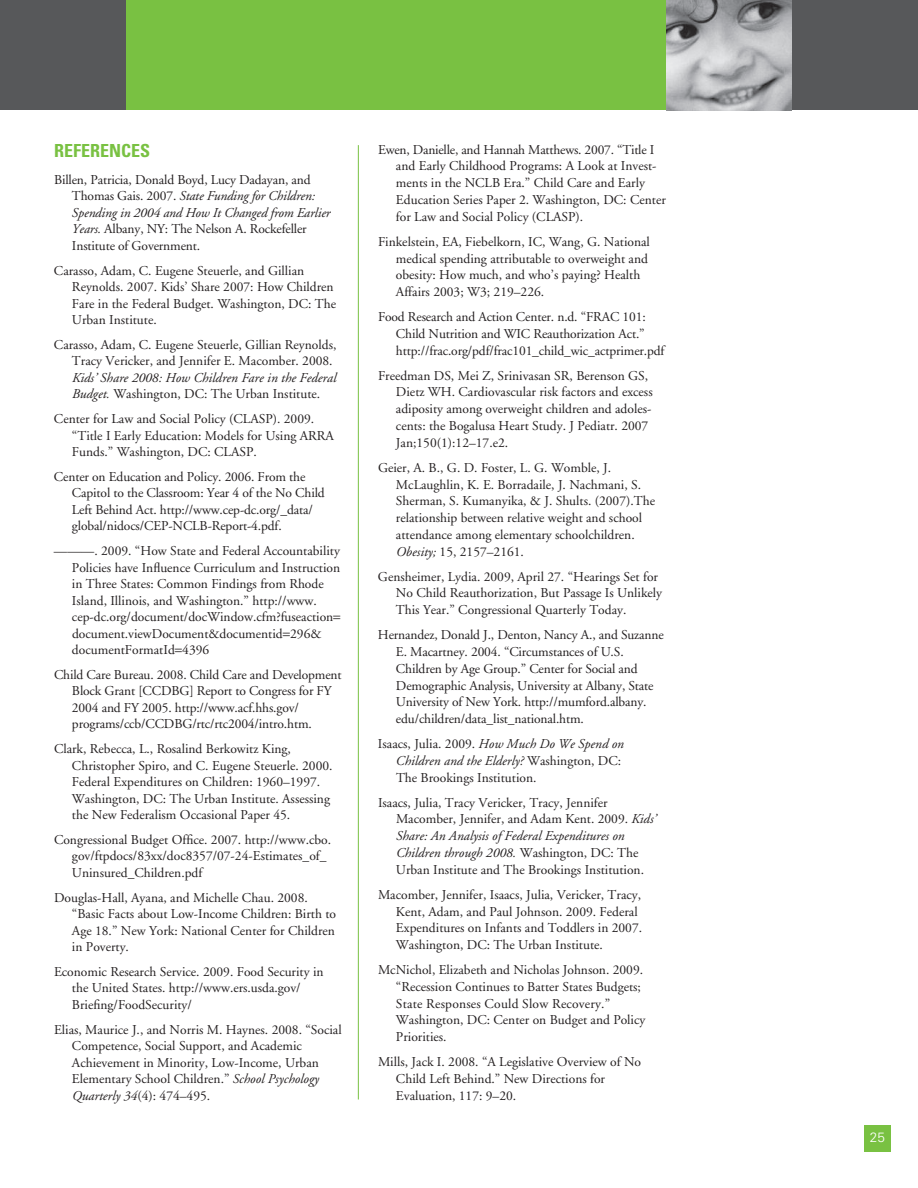
<style>
.page{position:relative;width:918px;height:1188px;background:#fff}
.page>*{position:absolute;margin:0;border:0;box-sizing:border-box;transform-origin:0 0}
.t1{font:700 condensed 18px "Univers";color:#79c142}
.t2{font:13.5px/16.8px "Adobe Garamond";color:#231f20}
.t3{font:italic 13.5px/16.5px "Adobe Garamond";color:#231f20}
.t4{font:300 13.5px "Univers";color:#fff}
.s1{font-style:italic}
.s2{font-style:normal}
</style>
<div class="page">
<div style="left:864px;top:1125px;width:27px;height:27px;background:#79c142"></div>
<hr style="left:358px;top:145px;width:1px;height:955px;background:#79c142">
<div style="left:0;top:0;width:918px;height:110px;background:#79c142"></div>
<div style="left:0;top:0;width:126px;height:110px;background:#57585a"></div>
<div style="left:792px;top:0;width:126px;height:110px;background:#57585a"></div>
<img style="left:666px;top:0;width:126px;height:110px">
<h1 class="t1" style="left:54px;top:144px;width:98px">REFERENCES</h1>
<p class="t2" style="left:72px;top:173px;width:260px;text-indent:-18px">Billen, Patricia, Donald Boyd, Lucy Dadayan, and Thomas Gais. 2007. <span class="s1">State Funding for Children:<br>Spending in 2004 and How It Changed from Earlier Years.</span> Albany, NY: The Nelson A. Rockefeller Institute of Government.</p>
<p class="t2" style="left:72px;top:263px;width:266px;text-indent:-18px">Carasso, Adam, C. Eugene Steuerle, and Gillian Reynolds. 2007. Kids’ Share 2007: How Children Fare in the Federal Budget. Washington, DC: The Urban Institute.</p>
<p class="t2" style="left:54px;top:338px;width:284px;text-align:right">Carasso, Adam, C. Eugene Steuerle, Gillian Reynolds,<br>Tracy Vericker, and Jennifer E. Macomber. 2008.</p>
<p class="t3" style="left:72px;top:371px;width:266px">Kids’ Share 2008: How Children Fare in the Federal<br>Budget. <span class="s2">Washington, DC: The Urban Institute.</span></p>
<p class="t2" style="left:72px;top:412px;width:264px;text-indent:-18px">Center for Law and Social Policy (CLASP). 2009. “Title I Early Education: Models for Using ARRA<br>Funds.” Washington, DC: CLASP.</p>
<p class="t2" style="left:72px;top:470px;width:254px;text-indent:-18px">Center on Education and Policy. 2006. From the Capitol to the Classroom: Year 4 of the No Child Left Behind Act. http://www.cep-dc.org/_data/ global/nidocs/CEP-NCLB-Report-4.pdf.</p>
<p class="t2" style="left:72px;top:544px;width:270px;text-indent:-18px">———. 2009. “How State and Federal Accountability Policies have Influence Curriculum and Instruction in Three States: Common Findings from Rhode Island, Illinois, and Washington.” http://www. cep-dc.org/document/docWindow.cfm?fuseaction document.viewDocument&amp;documentid 296&amp; documentFormatId 4396</p>
<p class="t2" style="left:72px;top:668px;width:271px;text-indent:-18px">Child Care Bureau. 2008. Child Care and Development Block Grant [CCDBG] Report to Congress for FY 2004 and FY 2005. http://www.acf.hhs.gov/ programs/ccb/CCDBG/rtc/rtc2004/intro.htm.</p>
<p class="t2" style="left:72px;top:742px;width:262px;text-indent:-18px">Clark, Rebecca, L., Rosalind Berkowitz King, Christopher Spiro, and C. Eugene Steuerle. 2000.<br>Federal Expenditures on Children: 1960–1997.<br>Washington, DC: The Urban Institute. Assessing the New Federalism Occasional Paper 45.</p>
<p class="t2" style="left:72px;top:833px;width:261px;text-indent:-18px">Congressional Budget Office. 2007. http://www.cbo. gov/ftpdocs/83xx/doc8357/07-24-Estimates_of_<br>Uninsured_Children.pdf</p>
<p class="t2" style="left:72px;top:890px;width:266px;text-indent:-18px">Douglas-Hall, Ayana, and Michelle Chau. 2008. “Basic Facts about Low-Income Children: Birth to Age 18.” New York: National Center for Children in Poverty.</p>
<p class="t2" style="left:72px;top:965px;width:253px;text-indent:-18px">Economic Research Service. 2009. Food Security in the United States. http://www.ers.usda.gov/<br>Briefing/FoodSecurity/</p>
<p class="t2" style="left:72px;top:1022px;width:271px;text-indent:-18px">Elias, Maurice J., and Norris M. Haynes. 2008. “Social Competence, Social Support, and Academic Achievement in Minority, Low-Income, Urban Elementary School Children.” <span class="s1">School Psychology Quarterly 34</span>(4): 474–495.</p>
<p class="t2" style="left:396px;top:142px;width:271px;text-indent:-18px">Ewen, Danielle, and Hannah Matthews. 2007. “Title I and Early Childhood Programs: A Look at Invest&shy;ments in the NCLB Era.” Child Care and Early Education Series Paper 2. Washington, DC: Center for Law and Social Policy (CLASP).</p>
<p class="t2" style="left:396px;top:234px;width:255px;text-indent:-18px">Finkelstein, EA, Fiebelkorn, IC, Wang, G. National medical spending attributable to overweight and obesity: How much, and who’s paying? Health Affairs 2003; W3; 219–226.</p>
<p class="t2" style="left:396px;top:310px;width:270px;text-indent:-18px">Food Research and Action Center. n.d. “FRAC 101:<br>Child Nutrition and WIC Reauthorization Act.” http://frac.org/pdf/frac101_child_wic_actprimer.pdf</p>
<p class="t2" style="left:396px;top:368px;width:258px;text-indent:-18px">Freedman DS, Mei Z, Srinivasan SR, Berenson GS, Dietz WH. Cardiovascular risk factors and excess adiposity among overweight children and adoles&shy;cents: the Bogalusa Heart Study. J Pediatr. 2007<br>Jan;150(1):12–17.e2.</p>
<p class="t2" style="left:396px;top:460px;width:261px;text-indent:-18px">Geier, A. B., G. D. Foster, L. G. Womble, J.<br>McLaughlin, K. E. Borradaile, J. Nachmani, S.<br>Sherman, S. Kumanyika, &amp; J. Shults. (2007).The relationship between relative weight and school attendance among elementary schoolchildren.<br><span class="s1">Obesity;</span> 15, 2157–2161.</p>
<p class="t2" style="left:396px;top:569px;width:268px;text-indent:-18px">Gensheimer, Lydia. 2009, April 27. “Hearings Set for<br>No Child Reauthorization, But Passage Is Unlikely<br>This Year.” Congressional Quarterly Today.</p>
<p class="t2" style="left:396px;top:628px;width:269px;text-indent:-18px">Hernandez, Donald J., Denton, Nancy A., and Suzanne E. Macartney. 2004. “Circumstances of U.S.<br>Children by Age Group.” Center for Social and Demographic Analysis, University at Albany, State University of New York. http://mumford.albany. edu/children/data_list_national.htm.</p>
<p class="t2" style="left:396px;top:737px;width:230px;text-indent:-18px">Isaacs, Julia. 2009. <span class="s1">How Much Do We Spend on<br>Children and the Elderly?</span> Washington, DC:<br>The Brookings Institution.</p>
<p class="t2" style="left:396px;top:795px;width:262px;text-indent:-18px">Isaacs, Julia, Tracy Vericker, Tracy, Jennifer Macomber, Jennifer, and Adam Kent. 2009. <span class="s1">Kids’ Share: An Analysis of Federal Expenditures on Children through 2008.</span> Washington, DC: The Urban Institute and The Brookings Institution.</p>
<p class="t2" style="left:396px;top:887px;width:248px;text-indent:-18px">Macomber, Jennifer, Isaacs, Julia, Vericker, Tracy, Kent, Adam, and Paul Johnson. 2009. Federal Expenditures on Infants and Toddlers in 2007.<br>Washington, DC: The Urban Institute.</p>
<p class="t2" style="left:396px;top:963px;width:251px;text-indent:-18px">McNichol, Elizabeth and Nicholas Johnson. 2009. “Recession Continues to Batter States Budgets; State Responses Could Slow Recovery.” Washington, DC: Center on Budget and Policy Priorities.</p>
<p class="t2" style="left:396px;top:1055px;width:247px;text-indent:-18px">Mills, Jack I. 2008. “A Legislative Overview of No<br>Child Left Behind.” New Directions for<br>Evaluation, 117: 9–20.</p>
<p class="t4" style="left:870px;top:1132px;width:17px">25</p>
</div>
